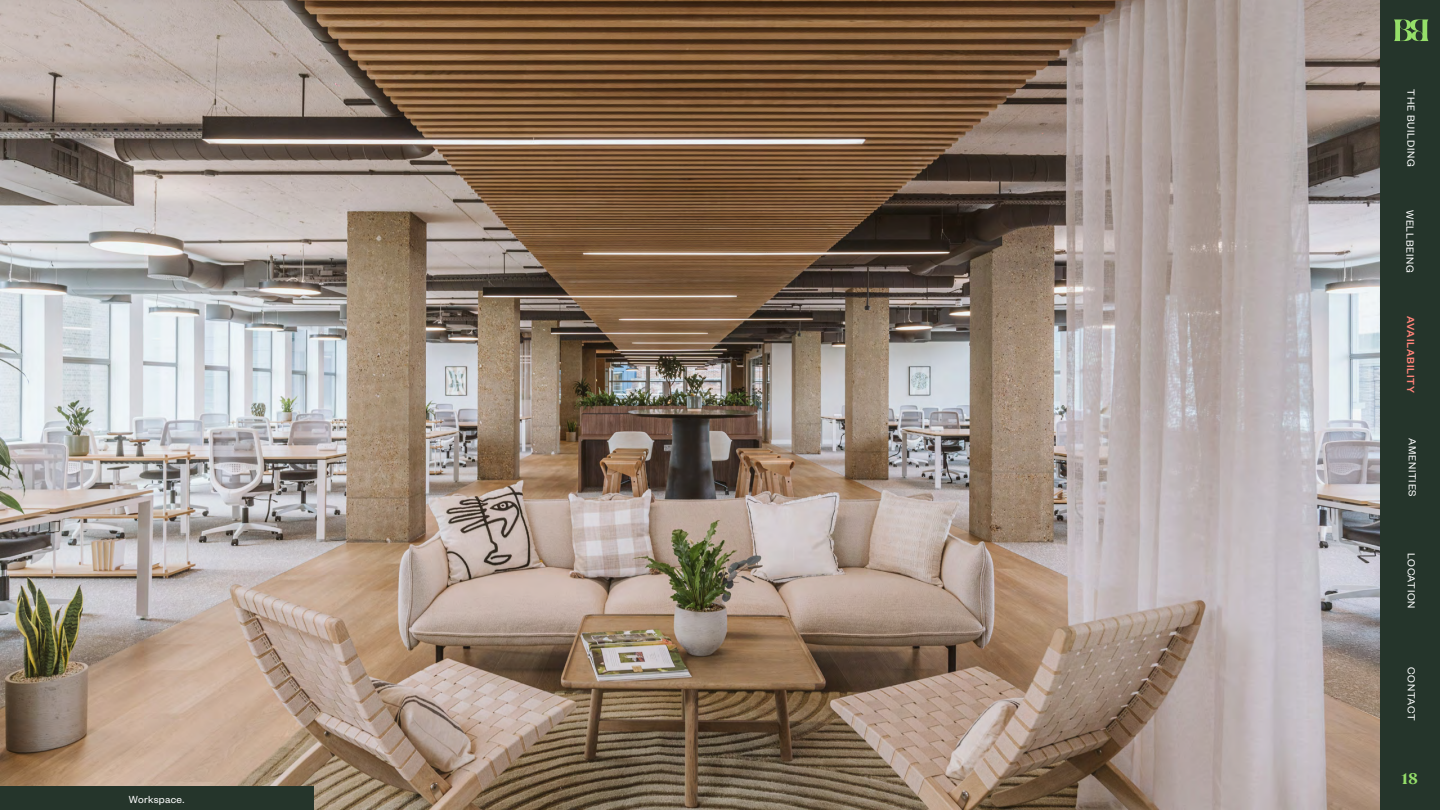
<style>
.page{position:relative;width:1440px;height:810px;background:#fff}
.page>*{position:absolute;margin:0;border:0;box-sizing:border-box;transform-origin:0 0}
.t1{font:800 15.75px "Berlingske Serif";color:#95df69}
.t2{font:11.25px "Founders Grotesk";letter-spacing:.06em;color:#fff}
.t3{font:500 11.25px "Founders Grotesk";letter-spacing:.065em;color:#ff8379}
.t4{font:11.25px "Founders Grotesk";letter-spacing:.025em;color:#fff}
</style>
<div class="page">
<img style="left:0;top:0;width:1380px;height:810px">
<div style="left:0;top:787px;width:314px;height:23px;background:#25352b"></div>
<div style="left:1380px;top:0;width:60px;height:810px;background:#25352b"></div>
<svg style="left:1394px;top:19px;width:35px;height:22px"></svg>
<p class="t4" style="left:129px;top:793px;width:57px">Workspace.</p>
<p class="t2" style="left:1418px;top:89px;width:79px;rotate:90deg">THE BUILDING</p>
<p class="t2" style="left:1417px;top:210px;width:64px;rotate:90deg">WELLBEING</p>
<p class="t3" style="left:1418px;top:316px;width:79px;rotate:90deg">AVAILABILITY</p>
<p class="t2" style="left:1419px;top:438px;width:60px;rotate:90deg">AMENITIES</p>
<p class="t2" style="left:1418px;top:553px;width:57px;rotate:90deg">LOCATION</p>
<p class="t2" style="left:1418px;top:667px;width:55px;rotate:90deg">CONTACT</p>
<h1 class="t1" style="left:1400px;top:767px;width:19px">18</h1>
</div>
